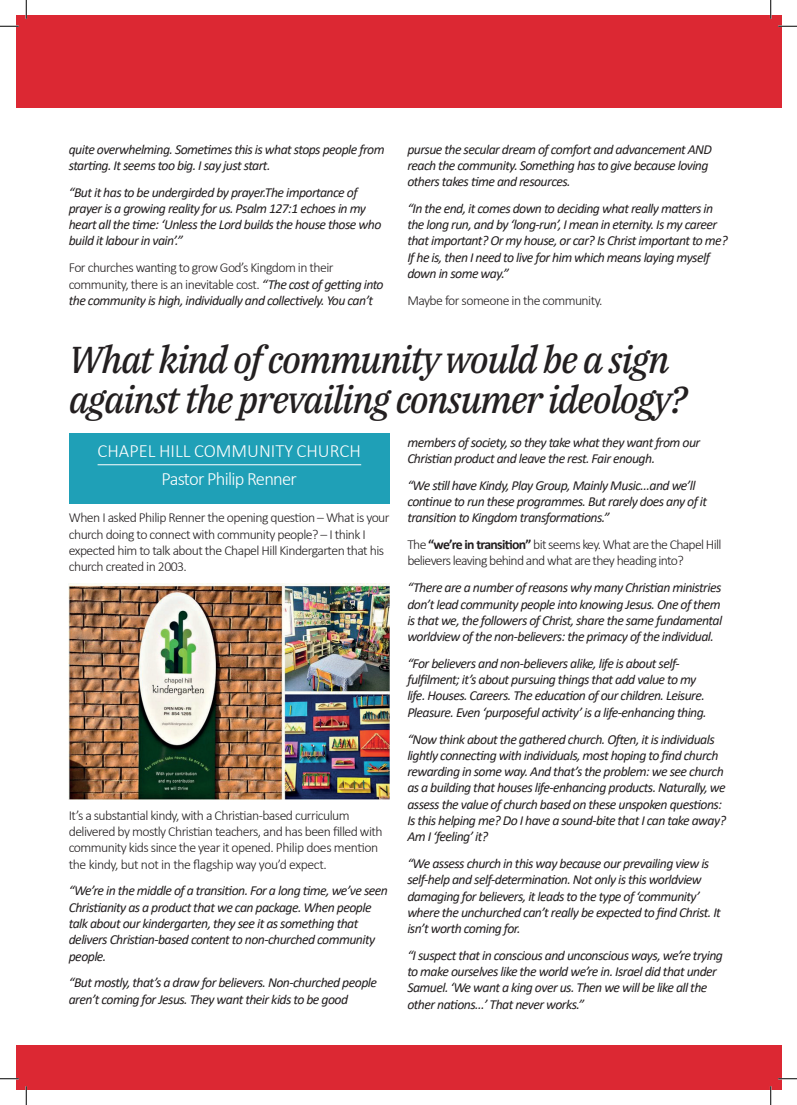
<style>
.page{position:relative;width:797px;height:1105px;background:#fff}
.page>*{position:absolute;margin:0;border:0;box-sizing:border-box;transform-origin:0 0}
.t1{font:italic 37.5px/40px "IBM Plex Serif Text";letter-spacing:-.04em;color:#231f20}
.t2{font:300 18.75px/27.6px "Calibri";color:#fff;text-align:center}
.t3{font:italic 13.75px/16.2px "Calibri";letter-spacing:-.04em;color:#231f20}
.t4{font:300 13.75px/16.2px "Calibri";letter-spacing:-.04em;color:#231f20}
.s1{font-weight:400;font-style:italic}
.s2{font-weight:700}
</style>
<div class="page">
<div style="left:16px;top:16px;width:765px;height:92px;background:#dc2833"></div>
<div style="left:16px;top:1045px;width:765px;height:44px;background:#dc2833"></div>
<div style="left:69px;top:433px;width:320px;height:71px;background:#1fa0b7"></div>
<hr style="left:98px;top:464px;width:263px;height:1px;background:#fff">
<img style="left:69px;top:583px;width:320px;height:217px">
<svg style="left:0;top:25px;width:19px;height:2px"></svg>
<svg style="left:778px;top:25px;width:19px;height:2px"></svg>
<svg style="left:0;top:1078px;width:19px;height:1px"></svg>
<svg style="left:778px;top:1078px;width:19px;height:1px"></svg>
<svg style="left:25px;top:0;width:2px;height:19px"></svg>
<svg style="left:25px;top:1086px;width:2px;height:19px"></svg>
<svg style="left:770px;top:0;width:1px;height:19px"></svg>
<svg style="left:770px;top:1086px;width:1px;height:19px"></svg>
<p class="t3" style="left:69px;top:140px;width:317px">quite overwhelming. Sometimes this is what stops people from starting. It seems too big. I say just start.</p>
<p class="t3" style="left:69px;top:183px;width:314px">“But it has to be undergirded by prayer.The importance of prayer is a growing reality for us. Psalm 127:1 echoes in my heart all the time: ‘Unless the Lord builds the house those who build it labour in vain’.”</p>
<p class="t4" style="left:69px;top:259px;width:316px">For churches wanting to grow God’s Kingdom in their community, there is an inevitable cost. <span class="s1">“The cost of getting into the community is high, individually and collectively. You can’t</span></p>
<p class="t3" style="left:407px;top:140px;width:306px">pursue the secular dream of comfort and advancement AND reach the community. Something has to give because loving others takes time and resources.</p>
<p class="t3" style="left:407px;top:200px;width:322px">“In the end, it comes down to deciding what really matters in the long run, and by ‘long-run’, I mean in eternity. Is my career that important? Or my house, or car? Is Christ important to me?<br>If he is, then I need to live for him which means laying myself down in some way.”</p>
<p class="t4" style="left:407px;top:292px;width:197px">Maybe for someone in the community.</p>
<h1 class="t1" style="left:69px;top:336px;width:619px">What kind of community would be a sign against the prevailing consumer ideology?</h1>
<h2 class="t2" style="left:98px;top:437px;width:265px">CHAPEL HILL COMMUNITY CHURCH<br>Pastor Philip Renner</h2>
<p class="t4" style="left:69px;top:509px;width:322px">When I asked Philip Renner the opening question – What is your church doing to connect with community people? – I think I expected him to talk about the Chapel Hill Kindergarten that his church created in 2003.</p>
<p class="t3" style="left:407px;top:433px;width:294px">members of society, so they take what they want from our<br>Christian product and leave the rest. Fair enough.</p>
<p class="t3" style="left:407px;top:476px;width:301px">“We still have Kindy, Play Group, Mainly Music…and we’ll continue to run these programmes. But rarely does any of it transition to Kingdom transformations.”</p>
<p class="t4" style="left:407px;top:536px;width:316px">The <span class="s2">“we’re in transition”</span> bit seems key. What are the Chapel Hill believers leaving behind and what are they heading into?</p>
<p class="t3" style="left:407px;top:579px;width:316px;text-align:justify">“There are a number of reasons why many Christian ministries don’t lead community people into knowing Jesus. One of them is that we, the followers of Christ, share the same fundamental worldview of the non-believers: the primacy of the individual.</p>
<p class="t3" style="left:407px;top:655px;width:301px">“For believers and non-believers alike, life is about self&shy;fulfilment; it’s about pursuing things that add value to my life. Houses. Careers. The education of our children. Leisure.<br>Pleasure. Even ‘purposeful activity’ is a life-enhancing thing.</p>
<p class="t3" style="left:407px;top:730px;width:320px">“Now think about the gathered church. Often, it is individuals lightly connecting with individuals, most hoping to find church rewarding in some way. And that’s the problem: we see church as a building that houses life-enhancing products. Naturally, we assess the value of church based on these unspoken questions:<br>Is this helping me? Do I have a sound-bite that I can take away?<br>Am I ‘feeling’ it?</p>
<p class="t3" style="left:407px;top:855px;width:315px">“We assess church in this way because our prevailing view is self-help and self-determination. Not only is this worldview damaging for believers, it leads to the type of ‘community’ where the unchurched can’t really be expected to find Christ. It isn’t worth coming for.</p>
<p class="t3" style="left:407px;top:947px;width:317px">“I suspect that in conscious and unconscious ways, we’re trying to make ourselves like the world we’re in. Israel did that under Samuel. ‘We want a king over us. Then we will be like all the other nations…’ That never works.”</p>
<p class="t4" style="left:69px;top:807px;width:315px">It’s a substantial kindy, with a Christian-based curriculum delivered by mostly Christian teachers, and has been filled with community kids since the year it opened. Philip does mention the kindy, but not in the flagship way you’d expect.</p>
<p class="t3" style="left:69px;top:882px;width:320px">“We’re in the middle of a transition. For a long time, we’ve seen Christianity as a product that we can package. When people talk about our kindergarten, they see it as something that delivers Christian-based content to non-churched community people.</p>
<p class="t3" style="left:69px;top:974px;width:310px">“But mostly, that’s a draw for believers. Non-churched people aren’t coming for Jesus. They want their kids to be good</p>
</div>
